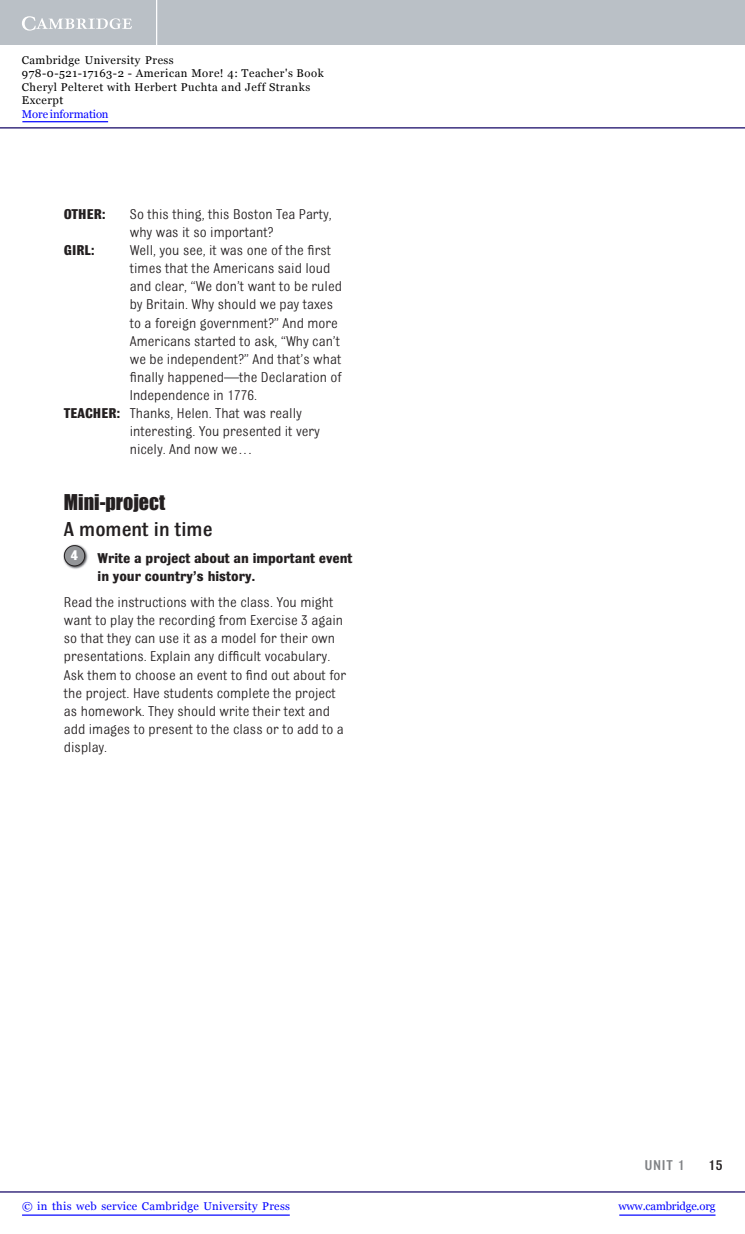
<style>
.page{position:relative;width:745px;height:1234px;background:#fff}
.page>*{position:absolute;margin:0;border:0;box-sizing:border-box;transform-origin:0 0}
.t1{font:500 21.25px "Bulldog";color:#231f20}
.t2{font:20px "Impact";color:#231f20}
.t3{font:15px/18.1px "Bulldog";color:#231f20}
.t4{font:700 15px/18.1px "Bulldog";color:#231f20}
.t5{font:500 15px "Bulldog";color:#808285}
.t6{font:500 15px "Bulldog";color:#231f20}
.t7{font:700 15px "Bulldog";color:#fff}
.t8{font:11.25px/13.5px "Georgia";letter-spacing:.045em;color:#000}
.t9{font:11.25px "Georgia";letter-spacing:.025em;color:#00f}
.t10{font:11.25px "Georgia";letter-spacing:-.015em;color:#00f}
.t11{font:11.25px "Georgia";letter-spacing:-.01em;color:#00f}
.s1{font-weight:700}
</style>
<div class="page">
<img style="left:63px;top:544px;width:25px;height:25px">
<div style="left:64px;top:546px;width:21px;height:20px;background:#939598;border-radius:50%"></div>
<div style="left:64px;top:545px;width:21px;height:21px;border:1px solid #231f20;border-radius:50%"></div>
<div style="left:0;top:0;width:744px;height:45px;background:#bac0c6"></div>
<svg style="left:22px;top:16px;width:110px;height:15px"></svg>
<hr style="left:156px;top:0;width:1px;height:45px;background:#fff">
<hr style="left:0;top:127px;width:744px;height:1px;background:#150666">
<hr style="left:22px;top:121px;width:86px;height:1px;background:#00f">
<hr style="left:619px;top:1214px;width:96px;height:1px;background:#00f">
<hr style="left:0;top:1191px;width:744px;height:1px;background:#150666">
<hr style="left:22px;top:1214px;width:267px;height:1px;background:#00f">
<p class="t8" style="left:22px;top:53px;width:303px">Cambridge University Press<br>978-0-521-17163-2 - American More! 4: Teacher's Book Cheryl Pelteret with Herbert Puchta and Jeff Stranks Excerpt</p>
<p class="t11" style="left:22px;top:107px;width:88px">More information</p>
<p class="t4" style="left:64px;top:205px;width:43px">OTHER:</p>
<p class="t3" style="left:130px;top:205px;width:203px">So this thing, this Boston Tea Party, why was it so important?</p>
<p class="t4" style="left:64px;top:241px;width:33px">GIRL:</p>
<p class="t3" style="left:130px;top:241px;width:203px">Well, you see, it was one of the first</p>
<p class="t3" style="left:130px;top:259px;width:202px">times that the Americans said loud</p>
<p class="t3" style="left:130px;top:277px;width:213px">and clear, “We don’t want to be ruled</p>
<p class="t3" style="left:130px;top:295px;width:205px">by Britain. Why should we pay taxes</p>
<p class="t3" style="left:130px;top:313px;width:209px">to a foreign government?” And more</p>
<p class="t3" style="left:130px;top:332px;width:212px">Americans started to ask, “Why can’t</p>
<p class="t3" style="left:130px;top:350px;width:213px">we be independent?” And that’s what</p>
<p class="t3" style="left:130px;top:368px;width:213px">finally happened—the Declaration of</p>
<p class="t3" style="left:130px;top:386px;width:129px">Independence in 1776.</p>
<p class="t3" style="left:64px;top:404px;width:239px"><span class="s1">TEACHER:</span> Thanks, Helen. That was really</p>
<p class="t3" style="left:130px;top:422px;width:191px">interesting. You presented it very</p>
<p class="t3" style="left:130px;top:440px;width:124px">nicely. And now we…</p>
<h2 class="t2" style="left:64px;top:486px;width:103px">Mini-project</h2>
<h1 class="t1" style="left:64px;top:519px;width:150px">A moment in time</h1>
<p class="t7" style="left:71px;top:547px;width:9px">4</p>
<p class="t4" style="left:98px;top:548px;width:256px">Write a project about an important event in your country’s history.</p>
<p class="t3" style="left:64px;top:593px;width:284px">Read the instructions with the class. You might want to play the recording from Exercise 3 again so that they can use it as a model for their own presentations. Explain any difficult vocabulary.<br>Ask them to choose an event to find out about for the project. Have students complete the project as homework. They should write their text and add images to present to the class or to add to a display.</p>
<p class="t5" style="left:644px;top:1158px;width:42px">UNIT 1</p>
<p class="t6" style="left:708px;top:1158px;width:16px">15</p>
<p class="t9" style="left:22px;top:1200px;width:269px">© in this web service Cambridge University Press</p>
<p class="t10" style="left:618px;top:1200px;width:99px">www.cambridge.org</p>
</div>
